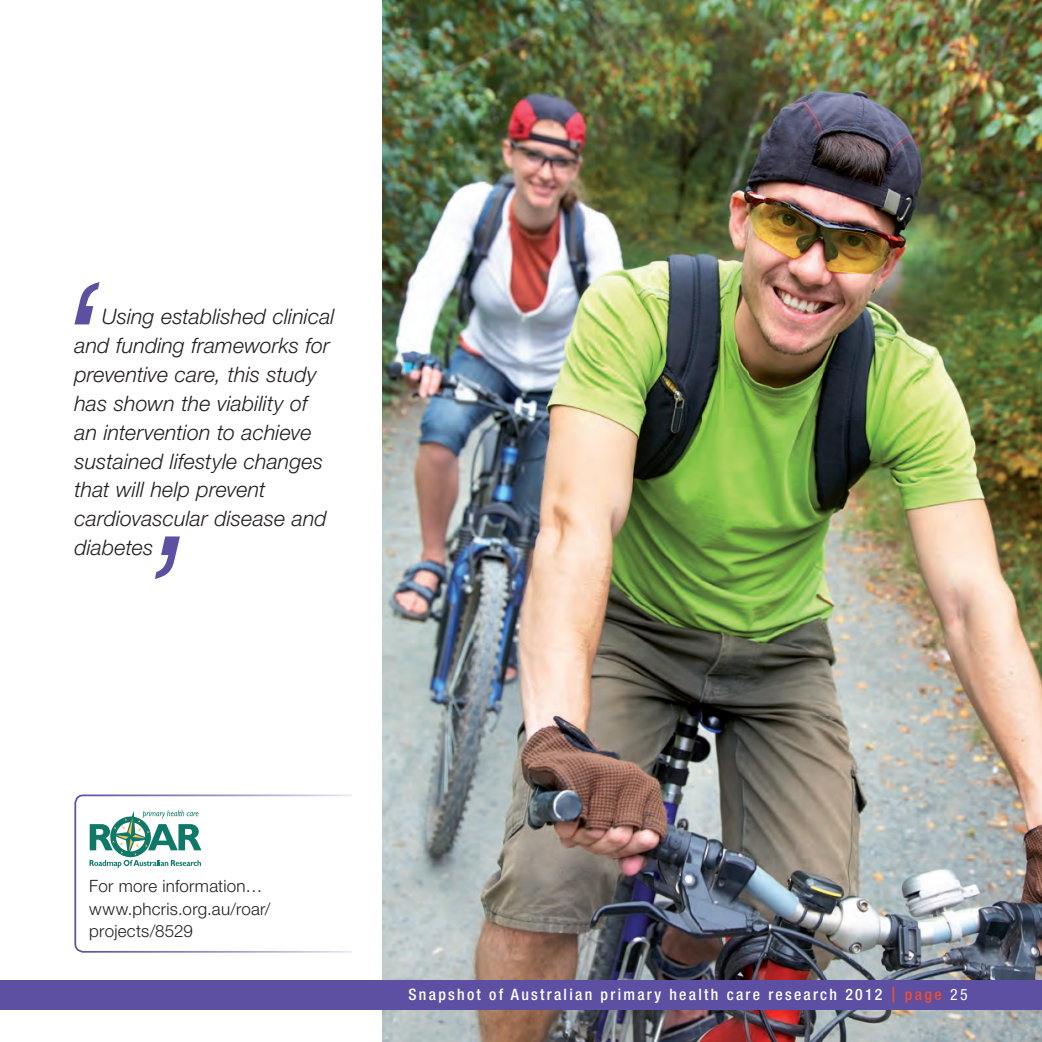
<style>
.page{position:relative;width:1042px;height:1042px;background:#fff}
.page>*{position:absolute;margin:0;border:0;box-sizing:border-box;transform-origin:0 0}
.Quotes{font:italic 300 21.35px/28.9px "Helvetica Neue LT";letter-spacing:.005em;color:#231f20}
.Body_Text{font:300 16.97px/22.9px "Helvetica Neue LT";letter-spacing:.015em;color:#231f20}
.t1{font:500 condensed 15.75px "Helvetica Neue LT";letter-spacing:.145em;color:#fff}
.s1{font-stretch:normal;color:#ef4d2f}
.s2{color:#ef4d2f}
.s3{font-weight:400}
</style>
<div class="page">
<svg style="left:155px;top:536px;width:25px;height:43px"></svg>
<svg style="left:74px;top:282px;width:25px;height:42px"></svg>
<img style="left:382px;top:0;width:660px;height:1042px">
<svg style="left:74px;top:794px;width:278px;height:159px"></svg>
<div style="left:0;top:980px;width:1042px;height:30px;background:#5d4fa1"></div>
<p class="Quotes" style="left:74px;top:302px;width:262px;text-indent:27px">Using established clinical and funding frameworks for preventive care, this study has shown the viability of an intervention to achieve sustained lifestyle changes that will help prevent cardiovascular disease and diabetes</p>
<p class="Body_Text" style="left:89px;top:874px;width:183px">For more information… www.phcris.org.au/roar/ projects/8529</p>
<p class="t1" style="left:408px;top:985px;width:560px">Snapshot of Australian primary health care research 2012 <span class="s1">|</span> <span class="s2">page</span> <span class="s3">25</span></p>
</div>
